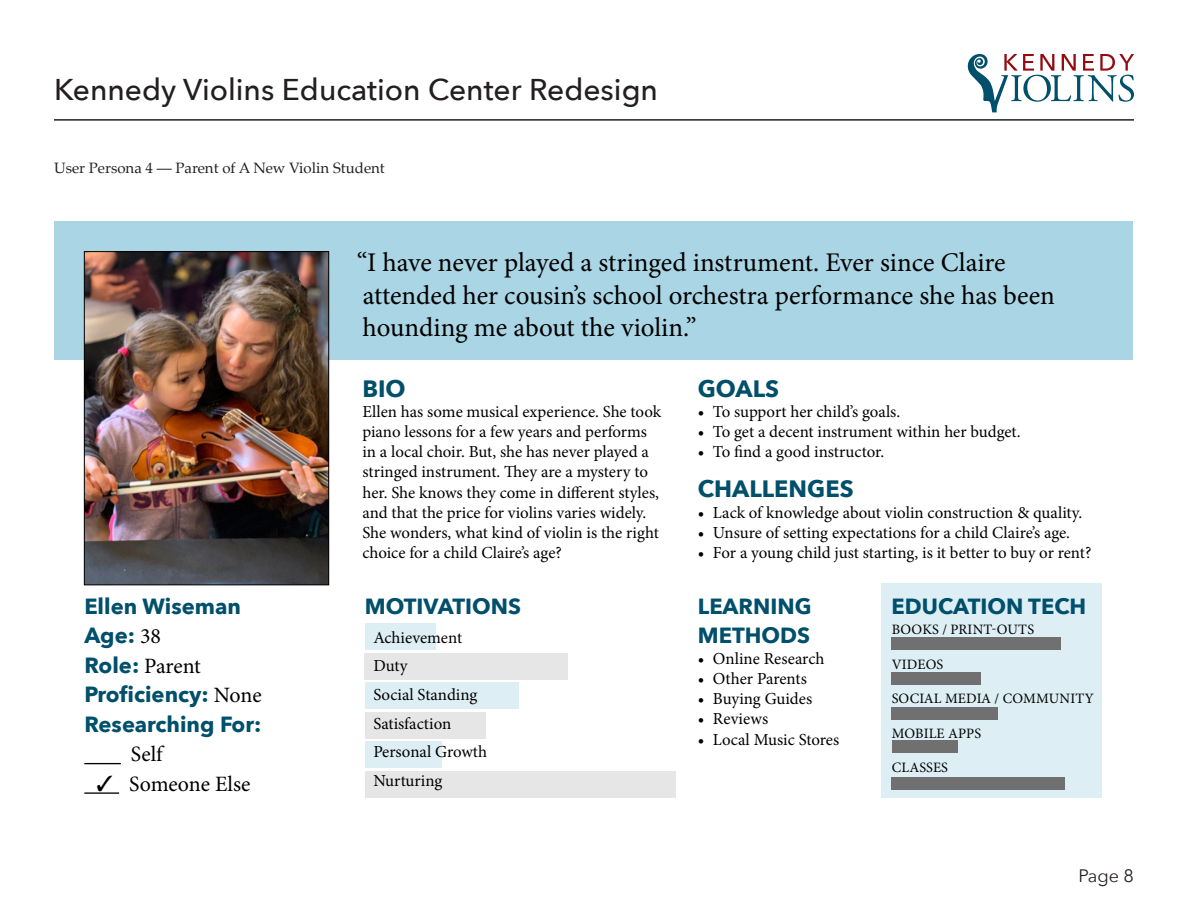
<style>
.page{position:relative;width:1188px;height:918px;background:#fff}
.page>*{position:absolute;margin:0;border:0;box-sizing:border-box;transform-origin:0 0}
.t1{font:500 30px "Avenir Next";color:#231f20}
.t2{font:27px/32.4px "Minion Pro";letter-spacing:-.005em;color:#000}
.t3{font:700 23.55px "Avenir Next";color:#004f6b}
.t4{font:700 21.9px/29.5px "Avenir Next";color:#004f6b}
.t5{font:21.9px "Minion Pro";letter-spacing:-.005em;color:#000}
.t6{font:18px "Avenir Next";color:#231f20}
.t7{font:16.8px/20.2px "Minion Pro";color:#000}
.Body{font:15px "Palatino";color:#231f20}
.t8{font:14.4px "Minion Pro";letter-spacing:.01em;color:#000}
.s1{font-family:"Minion Pro";font-weight:400;color:#000}
.s2{font-family:"Avenir Next";font-weight:700;color:#004f6b}
</style>
<div class="page">
<hr style="left:54px;top:119px;width:1080px;height:2px;background:#231f20">
<svg style="left:968px;top:54px;width:166px;height:58px"></svg>
<div style="left:882px;top:583px;width:220px;height:215px;background:#ddeef5"></div>
<div style="left:365px;top:623px;width:71px;height:27px;background:#ddeef5"></div>
<div style="left:365px;top:653px;width:203px;height:27px;background:#e6e6e6"></div>
<div style="left:365px;top:682px;width:154px;height:27px;background:#ddeef5"></div>
<div style="left:365px;top:712px;width:120px;height:27px;background:#e6e6e6"></div>
<div style="left:365px;top:741px;width:77px;height:27px;background:#ddeef5"></div>
<div style="left:365px;top:771px;width:310px;height:27px;background:#e6e6e6"></div>
<div style="left:54px;top:221px;width:1079px;height:138px;background:#a9d5e5"></div>
<hr style="left:84px;top:763px;width:37px;height:1px;background:#000">
<hr style="left:84px;top:792px;width:35px;height:2px;background:#000">
<img style="left:86px;top:253px;width:241px;height:330px">
<div style="left:84px;top:251px;width:245px;height:334px;border:1px solid #000"></div>
<div style="left:892px;top:638px;width:169px;height:12px;background:#707070"></div>
<div style="left:892px;top:672px;width:89px;height:13px;background:#707070"></div>
<div style="left:892px;top:707px;width:106px;height:13px;background:#707070"></div>
<div style="left:892px;top:740px;width:65px;height:13px;background:#707070"></div>
<div style="left:892px;top:777px;width:173px;height:12px;background:#707070"></div>
<h1 class="t1" style="left:54px;top:64px;width:606px">Kennedy Violins Education Center Redesign</h1>
<p class="Body" style="left:54px;top:156px;width:332px">User Persona 4 — Parent of A New Violin Student</p>
<p class="t4" style="left:84px;top:591px;width:158px">Ellen Wiseman</p>
<p class="t4" style="left:84px;top:621px;width:78px">Age: <span class="s1">38</span></p>
<p class="t5" style="left:84px;top:651px;width:118px"><span class="s2">Role:</span> Parent</p>
<p class="t4" style="left:84px;top:680px;width:179px">Proficiency: <span class="s1">None</span></p>
<p class="t4" style="left:84px;top:709px;width:179px">Researching For:</p>
<p class="t5" style="left:131px;top:740px;width:33px">Self</p>
<p class="t5" style="left:97px;top:769px;width:156px">✓ Someone Else</p>
<p class="t2" style="left:357px;top:247px;width:700px">“I have never played a stringed instrument. Ever since Claire attended her cousin’s school orchestra performance she has been hounding me about the violin.”</p>
<p class="t3" style="left:362px;top:368px;width:45px">BIO</p>
<p class="t7" style="left:362px;top:401px;width:300px">Ellen has some musical experience. She took piano lessons for a few years and performs in a local choir. But, she has never played a stringed instrument. They are a mystery to her. She knows they come in different styles, and that the price for violins varies widely.<br>She wonders, what kind of violin is the right choice for a child Claire’s age?</p>
<p class="t3" style="left:698px;top:368px;width:83px">GOALS</p>
<p class="t7" style="left:698px;top:401px;width:204px">• To support her child’s goals.</p>
<p class="t7" style="left:698px;top:422px;width:324px">• To get a decent instrument within her budget.</p>
<p class="t7" style="left:698px;top:442px;width:188px">• To find a good instructor.</p>
<p class="t3" style="left:698px;top:469px;width:157px">CHALLENGES</p>
<p class="t7" style="left:698px;top:502px;width:386px">• Lack of knowledge about violin construction &amp; quality.</p>
<p class="t7" style="left:698px;top:522px;width:374px">• Unsure of setting expectations for a child Claire’s age.</p>
<p class="t7" style="left:698px;top:543px;width:395px">• For a young child just starting, is it better to buy or rent?</p>
<p class="t4" style="left:365px;top:591px;width:158px">MOTIVATIONS</p>
<p class="t7" style="left:373px;top:623px;width:115px;line-height:28.7px">Achievement<br>Duty<br>Social Standing<br>Satisfaction<br>Personal Growth<br>Nurturing</p>
<p class="t4" style="left:698px;top:591px;width:115px">LEARNING<br>METHODS</p>
<p class="t7" style="left:698px;top:648px;width:128px">• Online Research</p>
<p class="t7" style="left:698px;top:668px;width:111px">• Other Parents</p>
<p class="t7" style="left:698px;top:689px;width:116px">• Buying Guides</p>
<p class="t7" style="left:698px;top:709px;width:72px">• Reviews</p>
<p class="t7" style="left:698px;top:729px;width:143px">• Local Music Stores</p>
<p class="t4" style="left:892px;top:591px;width:196px">EDUCATION TECH</p>
<p class="t8" style="left:892px;top:620px;width:144px">BOOKS / PRINT-OUTS</p>
<p class="t8" style="left:892px;top:654px;width:53px">VIDEOS</p>
<p class="t8" style="left:892px;top:689px;width:204px">SOCIAL MEDIA / COMMUNITY</p>
<p class="t8" style="left:892px;top:724px;width:91px">MOBILE APPS</p>
<p class="t8" style="left:892px;top:758px;width:58px">CLASSES</p>
<p class="t6" style="left:1078px;top:861px;width:57px">Page 8</p>
</div>
